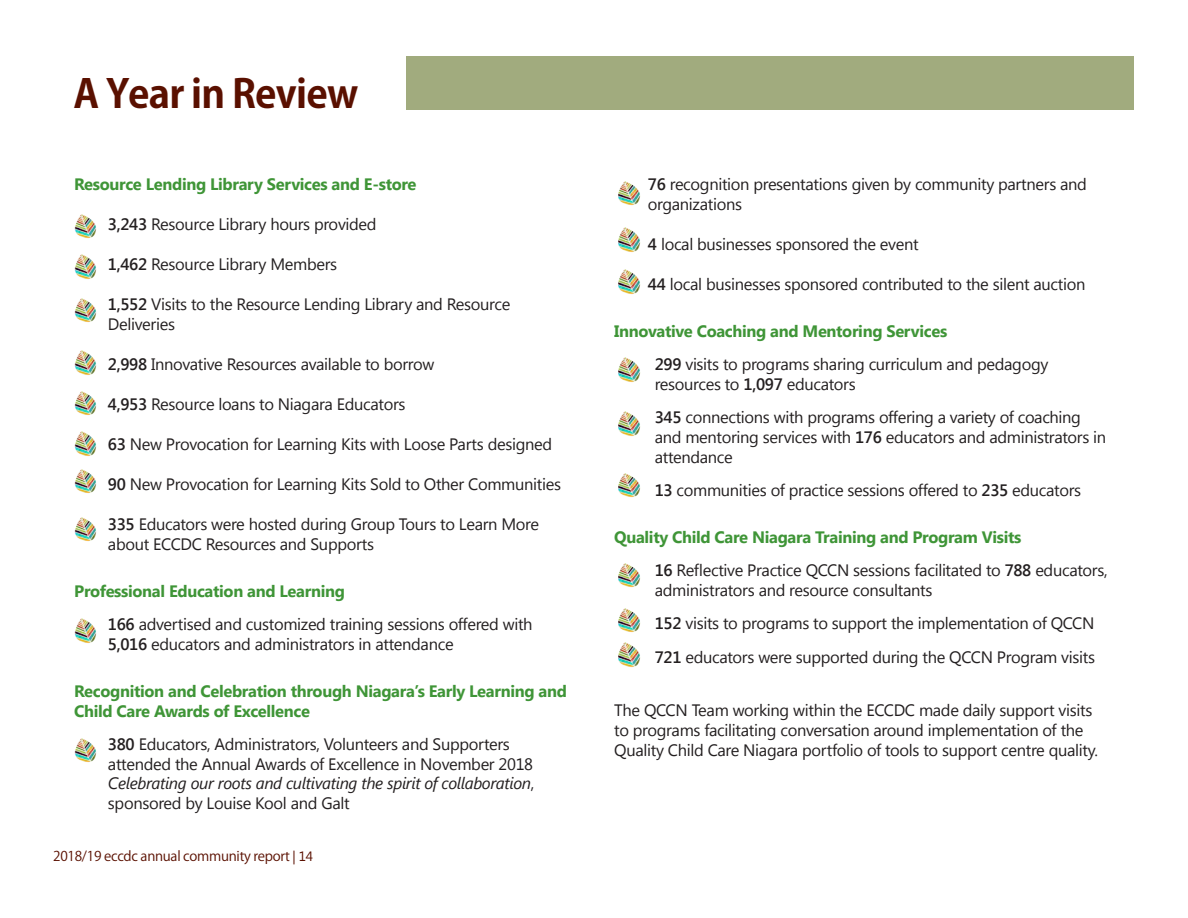
<style>
.page{position:relative;width:1188px;height:918px;background:#fff}
.page>*{position:absolute;margin:0;border:0;box-sizing:border-box;transform-origin:0 0}
.t1{font:700 39px "Koz Go Pro";letter-spacing:-.02em;color:#5a1000}
.t2{font:16.5px/19.8px "Segoe UI";letter-spacing:-.02em;color:#231f20}
.t3{font:700 16.5px/19.8px "Segoe UI";letter-spacing:-.02em;color:#3f9537}
.t4{font:13.5px "Koz Go Pro";letter-spacing:-.02em;color:#5a1000}
.s1{font-weight:600}
.s2{font-style:italic}
.s3{font-family:"Segoe UI"}
</style>
<div class="page">
<img style="left:74px;top:214px;width:23px;height:24px">
<img style="left:74px;top:255px;width:23px;height:24px">
<img style="left:74px;top:298px;width:23px;height:24px">
<img style="left:74px;top:351px;width:23px;height:24px">
<img style="left:74px;top:391px;width:23px;height:24px">
<img style="left:74px;top:432px;width:23px;height:24px">
<img style="left:74px;top:469px;width:23px;height:24px">
<img style="left:74px;top:517px;width:23px;height:24px">
<img style="left:74px;top:619px;width:23px;height:24px">
<img style="left:74px;top:739px;width:23px;height:23px">
<img style="left:618px;top:181px;width:22px;height:24px">
<img style="left:618px;top:228px;width:22px;height:24px">
<img style="left:618px;top:270px;width:22px;height:24px">
<img style="left:618px;top:358px;width:22px;height:24px">
<img style="left:618px;top:412px;width:22px;height:24px">
<img style="left:618px;top:473px;width:22px;height:24px">
<img style="left:618px;top:563px;width:22px;height:24px">
<img style="left:618px;top:608px;width:22px;height:24px">
<img style="left:618px;top:643px;width:22px;height:24px">
<div style="left:406px;top:56px;width:727px;height:54px;background:#a1ab7e"></div>
<p class="t1" style="left:74px;top:68px;width:286px">A Year in Review</p>
<p class="t3" style="left:74px;top:173px;width:344px">Resource Lending Library Services and E-store</p>
<p class="t2" style="left:108px;top:214px;width:270px"><span class="s1">3,243</span> Resource Library hours provided</p>
<p class="t2" style="left:108px;top:254px;width:231px"><span class="s1">1,462</span> Resource Library Members</p>
<p class="t2" style="left:108px;top:294px;width:404px"><span class="s1">1,552</span> Visits to the Resource Lending Library and Resource<br>Deliveries</p>
<p class="t2" style="left:108px;top:354px;width:328px"><span class="s1">2,998</span> Innovative Resources available to borrow</p>
<p class="t2" style="left:108px;top:394px;width:299px"><span class="s1">4,953</span> Resource loans to Niagara Educators</p>
<p class="t2" style="left:108px;top:434px;width:446px"><span class="s1">63</span> New Provocation for Learning Kits with Loose Parts designed</p>
<p class="t2" style="left:108px;top:474px;width:455px"><span class="s1">90</span> New Provocation for Learning Kits Sold to Other Communities</p>
<p class="t2" style="left:108px;top:514px;width:432px"><span class="s1">335</span> Educators were hosted during Group Tours to Learn More about ECCDC Resources and Supports</p>
<p class="t3" style="left:74px;top:580px;width:272px">Professional Education and Learning</p>
<p class="t2" style="left:108px;top:614px;width:426px"><span class="s1">166</span> advertised and customized training sessions offered with<br><span class="s1">5,016</span> educators and administrators in attendance</p>
<p class="t3" style="left:74px;top:680px;width:494px">Recognition and Celebration through Niagara’s Early Learning and<br>Child Care Awards of Excellence</p>
<p class="t2" style="left:108px;top:733px;width:428px"><span class="s1">380</span> Educators, Administrators, Volunteers and Supporters attended the Annual Awards of Excellence in November 2018<br><span class="s2">Celebrating our roots and cultivating the spirit of collaboration</span>, sponsored by Louise Kool and Galt</p>
<p class="t4" style="left:53px;top:848px;width:261px">2018/19 eccdc annual community report <span class="s3">| 14</span></p>
<p class="t2" style="left:648px;top:174px;width:441px"><span class="s1">76</span> recognition presentations given by community partners and organizations</p>
<p class="t2" style="left:648px;top:233px;width:272px"><span class="s1">4</span> local businesses sponsored the event</p>
<p class="t2" style="left:648px;top:273px;width:439px"><span class="s1">44</span> local businesses sponsored contributed to the silent auction</p>
<p class="t3" style="left:614px;top:320px;width:335px">Innovative Coaching and Mentoring Services</p>
<p class="t2" style="left:655px;top:354px;width:395px"><span class="s1">299</span> visits to programs sharing curriculum and pedagogy resources to <span class="s1">1,097</span> educators</p>
<p class="t2" style="left:655px;top:407px;width:453px"><span class="s1">345</span> connections with programs offering a variety of coaching and mentoring services with <span class="s1">176</span> educators and administrators in attendance</p>
<p class="t2" style="left:655px;top:480px;width:428px"><span class="s1">13</span> communities of practice sessions offered to <span class="s1">235</span> educators</p>
<p class="t3" style="left:614px;top:526px;width:409px">Quality Child Care Niagara Training and Program Visits</p>
<p class="t2" style="left:655px;top:560px;width:454px"><span class="s1">16</span> Reflective Practice QCCN sessions facilitated to <span class="s1">788</span> educators, administrators and resource consultants</p>
<p class="t2" style="left:655px;top:613px;width:441px"><span class="s1">152</span> visits to programs to support the implementation of QCCN</p>
<p class="t2" style="left:655px;top:646px;width:442px"><span class="s1">721</span> educators were supported during the QCCN Program visits</p>
<p class="t2" style="left:614px;top:700px;width:485px">The QCCN Team working within the ECCDC made daily support visits to programs facilitating conversation around implementation of the<br>Quality Child Care Niagara portfolio of tools to support centre quality.</p>
</div>
